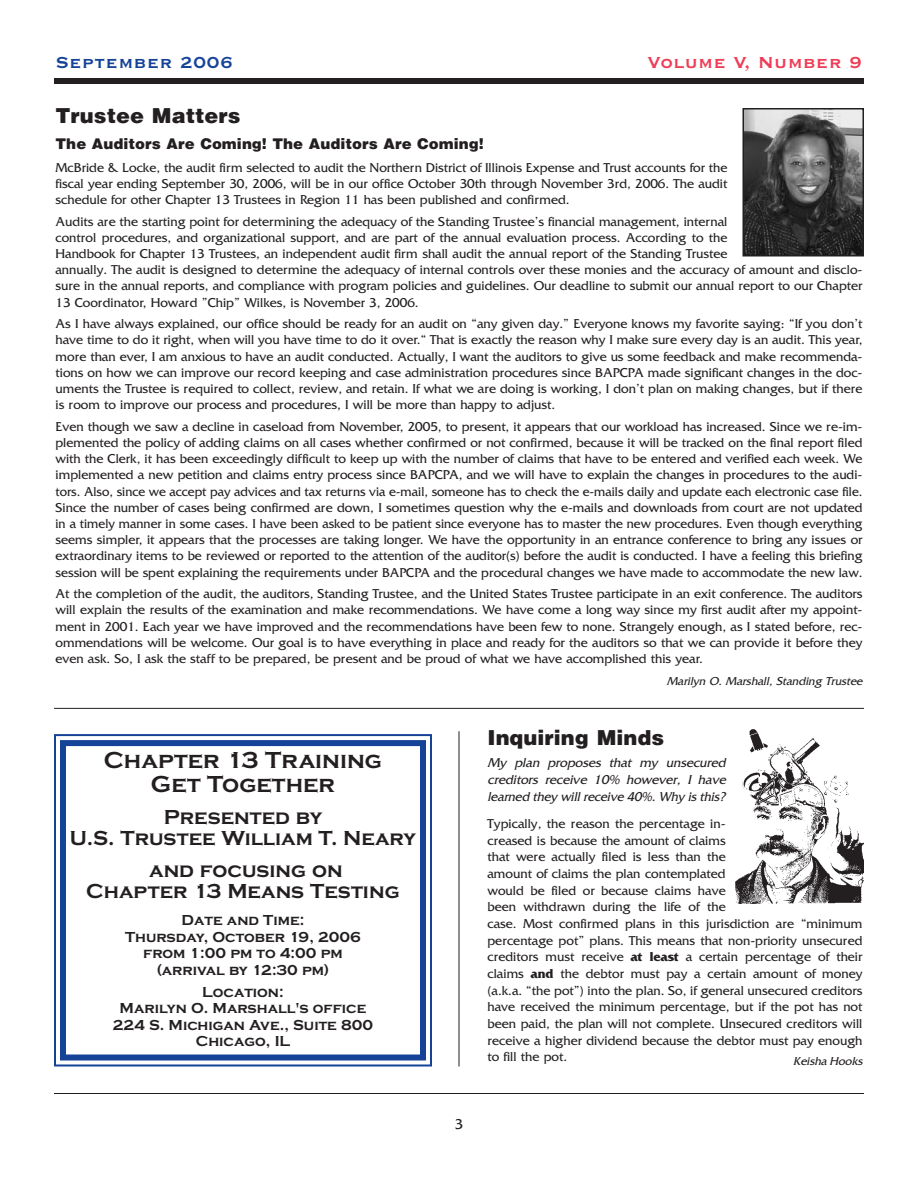
<style>
.page{position:relative;width:918px;height:1188px;background:#fff}
.page>*{position:absolute;margin:0;border:0;box-sizing:border-box;transform-origin:0 0}
.t1{font:700 24px/24px "Copperplate Gothic";color:#231f20;text-align:center}
.t2{font:700 21px/21px "Copperplate Gothic";color:#231f20;text-align:center}
.t3{font:900 21px "Helvetica";color:#231f20}
.t4{font:700 21px "Copperplate Gothic BT";color:#ee3d56}
.t5{font:700 21px "Copperplate Gothic BT";color:#154398}
.t6{font:700 15px/16.5px "Copperplate Gothic";color:#231f20;text-align:center}
.t7{font:900 15px "Helvetica";color:#231f20}
.t8{font:15px "Friz Quadrata";color:#231f20}
.t9{font:13.5px/16.2px "Friz Quadrata";color:#231f20;text-align:justify}
.t10{font:italic 13.5px/16.6px "Friz Quadrata";color:#231f20;text-align:justify}
.t11{font:italic 12px "Friz Quadrata";color:#231f20}
.s1{font-weight:700}
</style>
<div class="page">
<div style="left:54px;top:78px;width:810px;height:6px;background:#231f20"></div>
<hr style="left:54px;top:1093px;width:810px;height:1px;background:#231f20">
<hr style="left:459px;top:731px;width:1px;height:335px;background:#231f20">
<img style="left:745px;top:111px;width:116px;height:142px">
<div style="left:742px;top:108px;width:122px;height:148px;border:2px solid #231f20"></div>
<hr style="left:54px;top:708px;width:810px;height:1px;background:#231f20">
<img style="left:735px;top:729px;width:128px;height:175px">
<div style="left:54px;top:734px;width:378px;height:333px;border:2px solid #154398"></div>
<div style="left:60px;top:740px;width:366px;height:320px;border:6px solid #154398"></div>
<h2 class="t5" style="left:56px;top:49px;width:179px">September 2006</h2>
<h2 class="t4" style="left:648px;top:49px;width:216px">Volume V, Number 9</h2>
<h2 class="t3" style="left:56px;top:103px;width:187px">Trustee Matters</h2>
<p class="t7" style="left:56px;top:135px;width:430px">The Auditors Are Coming! The Auditors Are Coming!</p>
<p class="t9" style="left:56px;top:159px;width:674px">McBride &amp; Locke, the audit firm selected to audit the Northern District of Illinois Expense and Trust accounts for the fiscal year ending September 30, 2006, will be in our office October 30th through November 3rd, 2006. The audit schedule for other Chapter 13 Trustees in Region 11 has been published and confirmed.</p>
<p class="t9" style="left:56px;top:213px;width:809px;text-align:left">Audits are the starting point for determining the adequacy of the Standing Trustee’s financial management, internal<br>control procedures, and organizational support, and are part of the annual evaluation process. According to the<br>Handbook for Chapter 13 Trustees, an independent audit firm shall audit the annual report of the Standing Trustee<br>annually. The audit is designed to determine the adequacy of internal controls over these monies and the accuracy of amount and disclo&shy;sure in the annual reports, and compliance with program policies and guidelines. Our deadline to submit our annual report to our Chapter 13 Coordinator, Howard ”Chip” Wilkes, is November 3, 2006.</p>
<p class="t9" style="left:56px;top:315px;width:809px">As I have always explained, our office should be ready for an audit on “any given day.” Everyone knows my favorite saying: “If you don’t have time to do it right, when will you have time to do it over.“ That is exactly the reason why I make sure every day is an audit. This year, more than ever, I am anxious to have an audit conducted. Actually, I want the auditors to give us some feedback and make recommenda&shy;tions on how we can improve our record keeping and case administration procedures since BAPCPA made significant changes in the doc&shy;uments the Trustee is required to collect, review, and retain. If what we are doing is working, I don’t plan on making changes, but if there is room to improve our process and procedures, I will be more than happy to adjust.</p>
<p class="t9" style="left:56px;top:418px;width:809px">Even though we saw a decline in caseload from November, 2005, to present, it appears that our workload has increased. Since we re-im&shy;plemented the policy of adding claims on all cases whether confirmed or not confirmed, because it will be tracked on the final report filed with the Clerk, it has been exceedingly difficult to keep up with the number of claims that have to be entered and verified each week. We implemented a new petition and claims entry process since BAPCPA, and we will have to explain the changes in procedures to the audi&shy;tors. Also, since we accept pay advices and tax returns via e-mail, someone has to check the e-mails daily and update each electronic case file.<br>Since the number of cases being confirmed are down, I sometimes question why the e-mails and downloads from court are not updated in a timely manner in some cases. I have been asked to be patient since everyone has to master the new procedures. Even though everything seems simpler, it appears that the processes are taking longer. We have the opportunity in an entrance conference to bring any issues or extraordinary items to be reviewed or reported to the attention of the auditor(s) before the audit is conducted. I have a feeling this briefing session will be spent explaining the requirements under BAPCPA and the procedural changes we have made to accommodate the new law.</p>
<p class="t9" style="left:55px;top:585px;width:809px">At the completion of the audit, the auditors, Standing Trustee, and the United States Trustee participate in an exit conference. The auditors will explain the results of the examination and make recommendations. We have come a long way since my first audit after my appoint&shy;ment in 2001. Each year we have improved and the recommendations have been few to none. Strangely enough, as I stated before, rec&shy;ommendations will be welcome. Our goal is to have everything in place and ready for the auditors so that we can provide it before they even ask. So, I ask the staff to be prepared, be present and be proud of what we have accomplished this year.</p>
<p class="t11" style="left:667px;top:674px;width:199px">Marilyn O. Marshall, Standing Trustee</p>
<h1 class="t1" style="left:104px;top:748px;width:280px">Chapter 13 Training<br>Get Together</h1>
<h2 class="t2" style="left:70px;top:806px;width:348px">Presented by<br>U.S. Trustee William T. Neary</h2>
<h2 class="t2" style="left:86px;top:859px;width:315px">and focusing on<br>Chapter 13 Means Testing</h2>
<p class="t6" style="left:125px;top:912px;width:237px">Date and Time:<br>Thursday, October 19, 2006 from 1:00 pm to 4:00 pm (arrival by 12:30 pm)</p>
<p class="t6" style="left:113px;top:983px;width:262px">Location:<br>Marilyn O. Marshall's office<br>224 S. Michigan Ave., Suite 800<br>Chicago, IL</p>
<p class="t8" style="left:455px;top:1115px;width:10px">3</p>
<h2 class="t3" style="left:487px;top:726px;width:178px">Inquiring Minds</h2>
<p class="t10" style="left:487px;top:754px;width:242px">My plan proposes that my unsecured creditors receive 10% however, I have learned they will receive 40%. Why is this?</p>
<p class="t9" style="left:487px;top:815px;width:377px;line-height:16.6px;text-align:left">Typically, the reason the percentage in-<br>creased is because the amount of claims<br>that were actually filed is less than the<br>amount of claims the plan contemplated<br>would be filed or because claims have<br>been withdrawn during the life of the<br>case. Most confirmed plans in this jurisdiction are “minimum percentage pot” plans. This means that non-priority unsecured creditors must receive <span class="s1">at least</span> a certain percentage of their claims <span class="s1">and</span> the debtor must pay a certain amount of money (a.k.a. “the pot”) into the plan. So, if general unsecured creditors have received the minimum percentage, but if the pot has not been paid, the plan will not complete. Unsecured creditors will receive a higher dividend because the debtor must pay enough to fill the pot.</p>
<p class="t11" style="left:793px;top:1054px;width:73px">Keisha Hooks</p>
</div>
